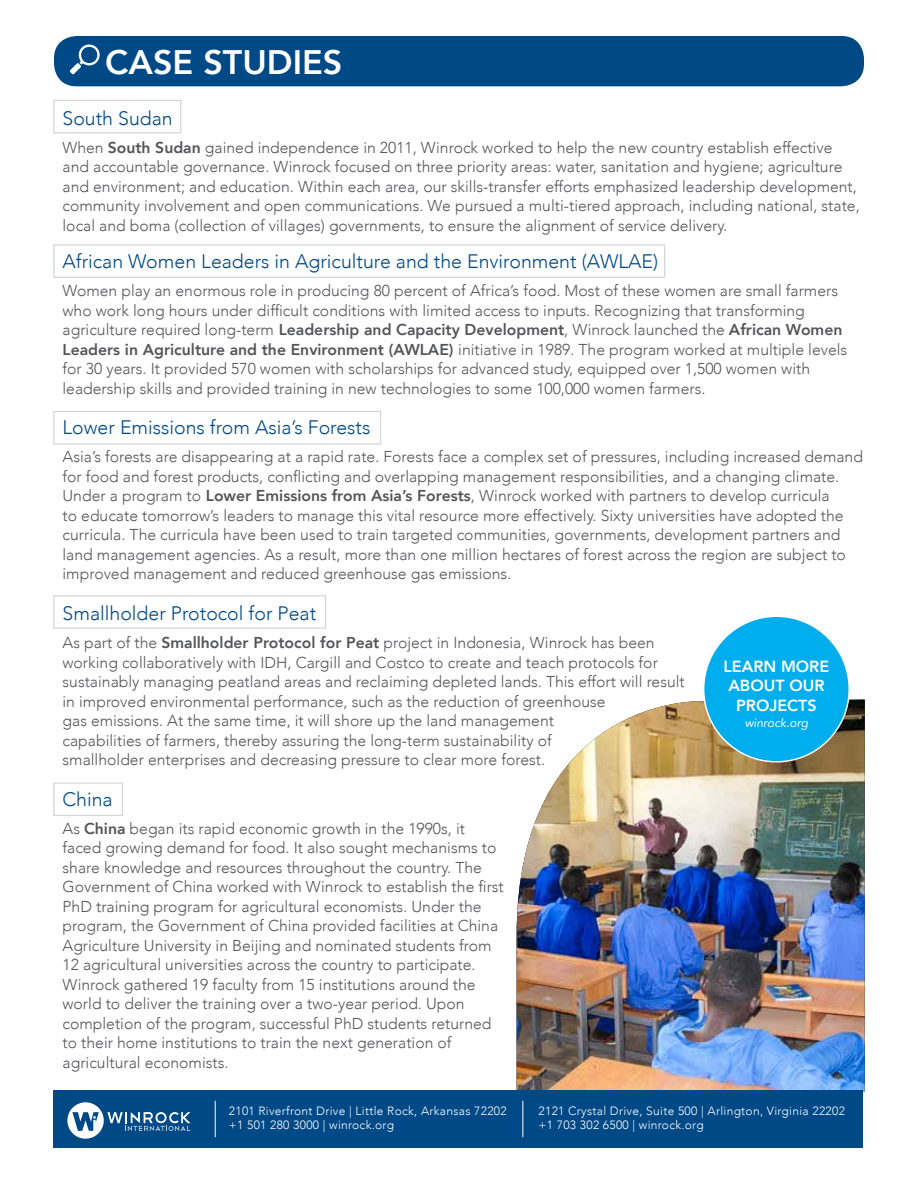
<style>
.page{position:relative;width:918px;height:1188px;background:#fff}
.page>*{position:absolute;margin:0;border:0;box-sizing:border-box;transform-origin:0 0}
.t1{font:800 33.9px "Avenir";color:#fff}
.t2{font:300 19.5px "Avenir";color:#004987}
.t3{font:800 16.05px/19.4px "Avenir";color:#fff;text-align:center}
.t4{font:300 15.75px/19.5px "Avenir";color:#55565a}
.t5{font:300 12px/14.4px "Avenir";letter-spacing:.025em;color:#fff}
.t6{font:italic 12px "Avenir";color:#fff}
.s1{font-weight:800}
</style>
<div class="page">
<div style="left:54px;top:36px;width:810px;height:50px;background:#004987;border-radius:23px"></div>
<svg style="left:70px;top:44px;width:30px;height:30px"></svg>
<div style="left:53px;top:100px;width:128px;height:33px;border:1px solid #d6d6d7"></div>
<div style="left:53px;top:244px;width:612px;height:34px;border:1px solid #d6d6d7"></div>
<div style="left:53px;top:411px;width:328px;height:34px;border:1px solid #d6d6d7"></div>
<div style="left:53px;top:595px;width:273px;height:34px;border:1px solid #d6d6d7"></div>
<div style="left:53px;top:782px;width:70px;height:34px;border:1px solid #d6d6d7"></div>
<img style="left:517px;top:700px;width:348px;height:392px">
<div style="left:704px;top:616px;width:145px;height:146px;background:#00aded;border-radius:50%"></div>
<div style="left:53px;top:1090px;width:810px;height:58px;background:#004987"></div>
<svg style="left:67px;top:1102px;width:123px;height:37px"></svg>
<hr style="left:215px;top:1101px;width:1px;height:36px;background:#fff">
<hr style="left:522px;top:1101px;width:1px;height:36px;background:#fff">
<h1 class="t1" style="left:105px;top:36px;width:239px">CASE STUDIES</h1>
<p class="t2" style="left:63px;top:106px;width:112px">South Sudan</p>
<p class="t4" style="left:63px;top:137px;width:799px">When <span class="s1">South Sudan</span> gained independence in 2011, Winrock worked to help the new country establish effective and accountable governance. Winrock focused on three priority areas: water, sanitation and hygiene; agriculture and environment; and education. Within each area, our skills-transfer efforts emphasized leadership development, community involvement and open communications. We pursued a multi-tiered approach, including national, state, local and boma (collection of villages) governments, to ensure the alignment of service delivery.</p>
<p class="t2" style="left:63px;top:250px;width:597px">African Women Leaders in Agriculture and the Environment (AWLAE)</p>
<p class="t4" style="left:63px;top:281px;width:786px">Women play an enormous role in producing 80 percent of Africa’s food. Most of these women are small farmers who work long hours under difficult conditions with limited access to inputs. Recognizing that transforming agriculture required long-term <span class="s1">Leadership and Capacity Development</span>, Winrock launched the <span class="s1">African Women Leaders in Agriculture and the Environment (AWLAE)</span> initiative in 1989. The program worked at multiple levels for 30 years. It provided 570 women with scholarships for advanced study, equipped over 1,500 women with leadership skills and provided training in new technologies to some 100,000 women farmers.</p>
<p class="t2" style="left:63px;top:416px;width:309px">Lower Emissions from Asia’s Forests</p>
<p class="t4" style="left:63px;top:447px;width:802px">Asia’s forests are disappearing at a rapid rate. Forests face a complex set of pressures, including increased demand for food and forest products, conflicting and overlapping management responsibilities, and a changing climate.<br>Under a program to <span class="s1">Lower Emissions from Asia’s Forests</span>, Winrock worked with partners to develop curricula<br>to educate tomorrow’s leaders to manage this vital resource more effectively. Sixty universities have adopted the curricula. The curricula have been used to train targeted communities, governments, development partners and land management agencies. As a result, more than one million hectares of forest across the region are subject to improved management and reduced greenhouse gas emissions.</p>
<p class="t2" style="left:63px;top:602px;width:255px">Smallholder Protocol for Peat</p>
<p class="t4" style="left:63px;top:633px;width:624px">As part of the <span class="s1">Smallholder Protocol for Peat</span> project in Indonesia, Winrock has been working collaboratively with IDH, Cargill and Costco to create and teach protocols for sustainably managing peatland areas and reclaiming depleted lands. This effort will result in improved environmental performance, such as the reduction of greenhouse<br>gas emissions. At the same time, it will shore up the land management<br>capabilities of farmers, thereby assuring the long-term sustainability of<br>smallholder enterprises and decreasing pressure to clear more forest.</p>
<p class="t2" style="left:63px;top:787px;width:52px">China</p>
<p class="t4" style="left:63px;top:819px;width:443px">As <span class="s1">China</span> began its rapid economic growth in the 1990s, it faced growing demand for food. It also sought mechanisms to share knowledge and resources throughout the country. The Government of China worked with Winrock to establish the first PhD training program for agricultural economists. Under the program, the Government of China provided facilities at China Agriculture University in Beijing and nominated students from 12 agricultural universities across the country to participate.<br>Winrock gathered 19 faculty from 15 institutions around the world to deliver the training over a two-year period. Upon completion of the program, successful PhD students returned to their home institutions to train the next generation of agricultural economists.</p>
<p class="t3" style="left:724px;top:657px;width:107px">LEARN MORE<br>ABOUT OUR<br>PROJECTS</p>
<p class="t6" style="left:745px;top:715px;width:65px">winrock.org</p>
<p class="t5" style="left:229px;top:1103px;width:279px">2101 Riverfront Drive | Little Rock, Arkansas 72202 +1 501 280 3000 | winrock.org</p>
<p class="t5" style="left:539px;top:1103px;width:308px">2121 Crystal Drive, Suite 500 | Arlington, Virginia 22202 +1 703 302 6500 | winrock.org</p>
</div>
